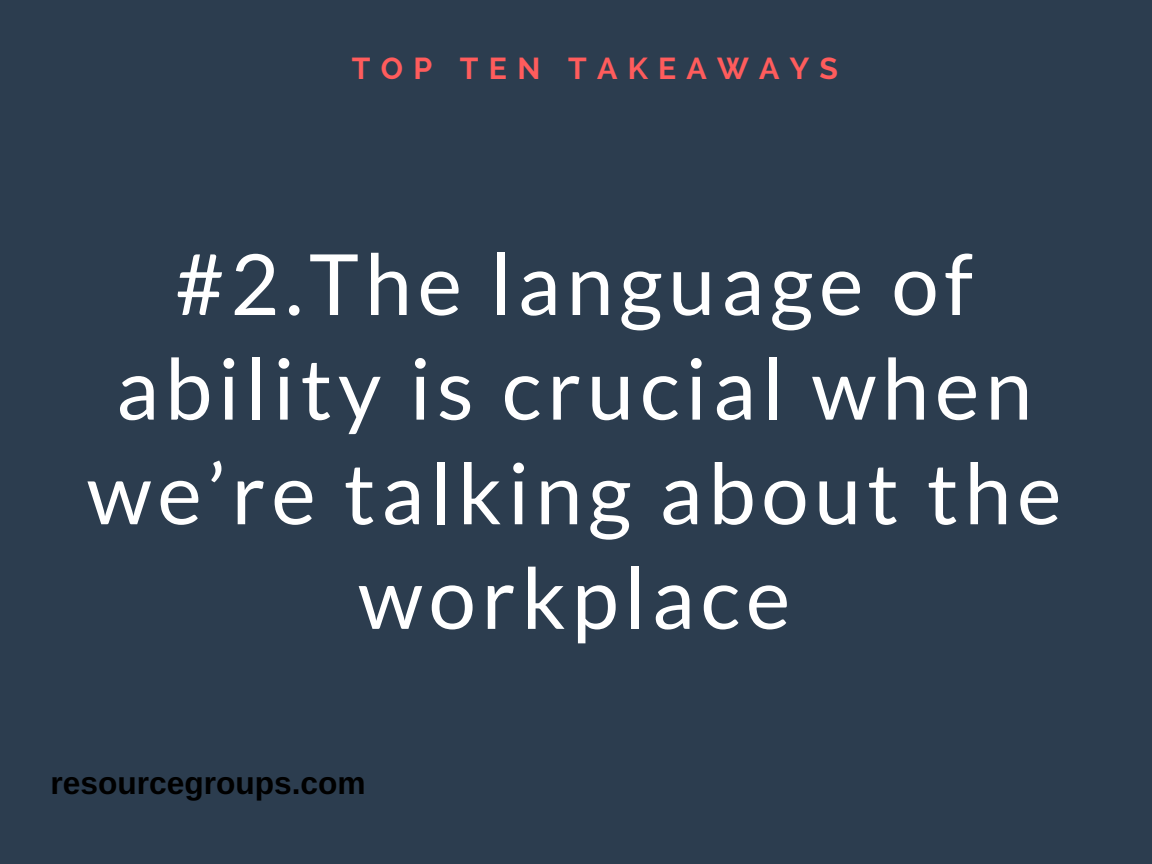
<style>
.page{position:relative;width:1152px;height:864px;background:#2c3d4f}
.page>*{position:absolute;margin:0;border:0;box-sizing:border-box;transform-origin:0 0}
.t1{font:84.45px/104.7px "Lato";letter-spacing:.07em;color:#fff;text-align:center}
.t2{font:700 31.65px "Arimo";color:#000}
.t3{font:700 30.15px "Raleway";letter-spacing:.34em;color:#ff5c5c}
</style>
<div class="page">
<p class="t3" style="left:352px;top:50px;width:488px">TOP TEN TAKEAWAYS</p>
<p class="t1" style="left:87px;top:230px;width:976px">#2.The language of ability is crucial when we’re talking about the workplace</p>
<p class="t2" style="left:51px;top:766px;width:316px">resourcegroups.com</p>
</div>
